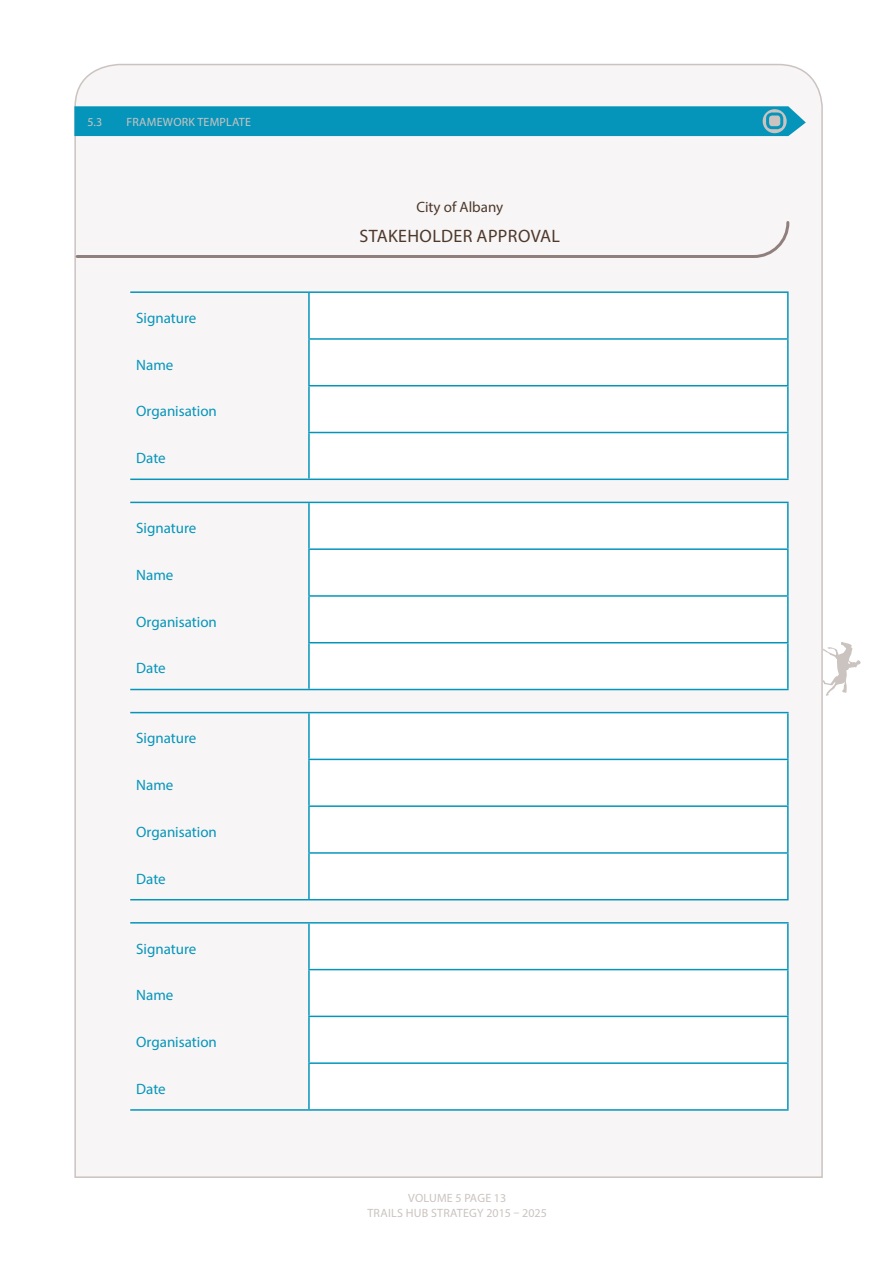
<style>
.page{position:relative;width:893px;height:1263px;background:#fff}
.page>*{position:absolute;margin:0;border:0;box-sizing:border-box;transform-origin:0 0}
.t1{font:18px "Myriad Pro";letter-spacing:.02em;color:#4e392c}
.t2{font:15px "Myriad Pro";color:#0595bb}
.t3{font:15px "Myriad Pro";color:#4e392c}
.t4{font:12px/14.4px "Myriad Pro";letter-spacing:.02em;color:#cbc3c0;text-align:center}
</style>
<div class="page">
<div style="left:74px;top:63px;width:749px;height:1115px;background:#f7f5f5"></div>
<svg style="left:310px;top:293px;width:477px;height:185px"></svg>
<hr style="left:130px;top:478px;width:179px;height:2px;background:#0595bb">
<hr style="left:309px;top:478px;width:480px;height:2px;background:#0595bb">
<hr style="left:130px;top:291px;width:179px;height:2px;background:#0595bb">
<hr style="left:309px;top:291px;width:480px;height:2px;background:#0595bb">
<hr style="left:787px;top:293px;width:2px;height:45px;background:#0595bb">
<hr style="left:787px;top:340px;width:2px;height:45px;background:#0595bb">
<hr style="left:787px;top:386px;width:2px;height:46px;background:#0595bb">
<hr style="left:787px;top:433px;width:2px;height:45px;background:#0595bb">
<hr style="left:308px;top:293px;width:2px;height:45px;background:#0595bb">
<hr style="left:308px;top:338px;width:481px;height:2px;background:#0595bb">
<hr style="left:308px;top:340px;width:2px;height:45px;background:#0595bb">
<hr style="left:308px;top:385px;width:481px;height:1px;background:#0595bb">
<hr style="left:308px;top:386px;width:2px;height:46px;background:#0595bb">
<hr style="left:308px;top:432px;width:481px;height:1px;background:#0595bb">
<hr style="left:308px;top:433px;width:2px;height:45px;background:#0595bb">
<svg style="left:310px;top:503px;width:477px;height:186px"></svg>
<hr style="left:130px;top:689px;width:179px;height:1px;background:#0595bb">
<hr style="left:309px;top:689px;width:480px;height:1px;background:#0595bb">
<hr style="left:130px;top:502px;width:179px;height:1px;background:#0595bb">
<hr style="left:309px;top:502px;width:480px;height:1px;background:#0595bb">
<hr style="left:787px;top:503px;width:2px;height:45px;background:#0595bb">
<hr style="left:787px;top:550px;width:2px;height:45px;background:#0595bb">
<hr style="left:787px;top:597px;width:2px;height:45px;background:#0595bb">
<hr style="left:787px;top:643px;width:2px;height:46px;background:#0595bb">
<hr style="left:308px;top:503px;width:2px;height:45px;background:#0595bb">
<hr style="left:308px;top:548px;width:481px;height:2px;background:#0595bb">
<hr style="left:308px;top:550px;width:2px;height:45px;background:#0595bb">
<hr style="left:308px;top:595px;width:481px;height:2px;background:#0595bb">
<hr style="left:308px;top:597px;width:2px;height:45px;background:#0595bb">
<hr style="left:308px;top:642px;width:481px;height:1px;background:#0595bb">
<hr style="left:308px;top:643px;width:2px;height:46px;background:#0595bb">
<svg style="left:310px;top:713px;width:477px;height:186px"></svg>
<hr style="left:130px;top:899px;width:179px;height:1px;background:#0595bb">
<hr style="left:309px;top:899px;width:480px;height:1px;background:#0595bb">
<hr style="left:130px;top:712px;width:179px;height:1px;background:#0595bb">
<hr style="left:309px;top:712px;width:480px;height:1px;background:#0595bb">
<hr style="left:787px;top:713px;width:2px;height:46px;background:#0595bb">
<hr style="left:787px;top:760px;width:2px;height:45px;background:#0595bb">
<hr style="left:787px;top:807px;width:2px;height:45px;background:#0595bb">
<hr style="left:787px;top:854px;width:2px;height:45px;background:#0595bb">
<hr style="left:308px;top:713px;width:2px;height:46px;background:#0595bb">
<hr style="left:308px;top:759px;width:481px;height:1px;background:#0595bb">
<hr style="left:308px;top:760px;width:2px;height:45px;background:#0595bb">
<hr style="left:308px;top:805px;width:481px;height:2px;background:#0595bb">
<hr style="left:308px;top:807px;width:2px;height:45px;background:#0595bb">
<hr style="left:308px;top:852px;width:481px;height:2px;background:#0595bb">
<hr style="left:308px;top:854px;width:2px;height:45px;background:#0595bb">
<svg style="left:310px;top:923px;width:477px;height:186px"></svg>
<hr style="left:130px;top:1109px;width:179px;height:2px;background:#0595bb">
<hr style="left:309px;top:1109px;width:480px;height:2px;background:#0595bb">
<hr style="left:130px;top:922px;width:179px;height:1px;background:#0595bb">
<hr style="left:309px;top:922px;width:480px;height:1px;background:#0595bb">
<hr style="left:787px;top:923px;width:2px;height:46px;background:#0595bb">
<hr style="left:787px;top:970px;width:2px;height:46px;background:#0595bb">
<hr style="left:787px;top:1017px;width:2px;height:45px;background:#0595bb">
<hr style="left:787px;top:1064px;width:2px;height:45px;background:#0595bb">
<hr style="left:308px;top:923px;width:2px;height:46px;background:#0595bb">
<hr style="left:308px;top:969px;width:481px;height:1px;background:#0595bb">
<hr style="left:308px;top:970px;width:2px;height:46px;background:#0595bb">
<hr style="left:308px;top:1016px;width:481px;height:1px;background:#0595bb">
<hr style="left:308px;top:1017px;width:2px;height:45px;background:#0595bb">
<hr style="left:308px;top:1062px;width:481px;height:2px;background:#0595bb">
<hr style="left:308px;top:1064px;width:2px;height:45px;background:#0595bb">
<svg style="left:74px;top:219px;width:717px;height:40px"></svg>
<div style="left:74px;top:106px;width:732px;height:30px;background:#0595bb"></div>
<svg style="left:823px;top:642px;width:38px;height:54px"></svg>
<svg style="left:763px;top:109px;width:24px;height:24px"></svg>
<div style="left:768px;top:114px;width:14px;height:14px;background:#cbc3c0;border-radius:4px"></div>
<div style="left:766px;top:112px;width:17px;height:17px;border:3px solid #0595bb;border-radius:4px"></div>
<p class="t4" style="left:87px;top:114px;width:16px">5.3</p>
<p class="t4" style="left:126px;top:114px;width:126px">FRAMEWORK TEMPLATE</p>
<p class="t2" style="left:136px;top:309px;width:62px">Signature</p>
<p class="t2" style="left:136px;top:355px;width:39px">Name</p>
<p class="t2" style="left:136px;top:402px;width:82px">Organisation</p>
<p class="t2" style="left:136px;top:449px;width:31px">Date</p>
<p class="t2" style="left:136px;top:519px;width:62px">Signature</p>
<p class="t2" style="left:136px;top:566px;width:39px">Name</p>
<p class="t2" style="left:136px;top:612px;width:82px">Organisation</p>
<p class="t2" style="left:136px;top:659px;width:31px">Date</p>
<p class="t2" style="left:136px;top:729px;width:62px">Signature</p>
<p class="t2" style="left:136px;top:776px;width:39px">Name</p>
<p class="t2" style="left:136px;top:822px;width:82px">Organisation</p>
<p class="t2" style="left:136px;top:869px;width:31px">Date</p>
<p class="t2" style="left:136px;top:939px;width:62px">Signature</p>
<p class="t2" style="left:136px;top:986px;width:39px">Name</p>
<p class="t2" style="left:136px;top:1033px;width:82px">Organisation</p>
<p class="t2" style="left:136px;top:1079px;width:31px">Date</p>
<p class="t3" style="left:416px;top:198px;width:88px">City of Albany</p>
<p class="t1" style="left:360px;top:225px;width:202px">STAKEHOLDER APPROVAL</p>
<p class="t4" style="left:367px;top:1191px;width:181px">VOLUME 5 PAGE 13<br>TRAILS HUB STRATEGY 2015 – 2025</p>
</div>
